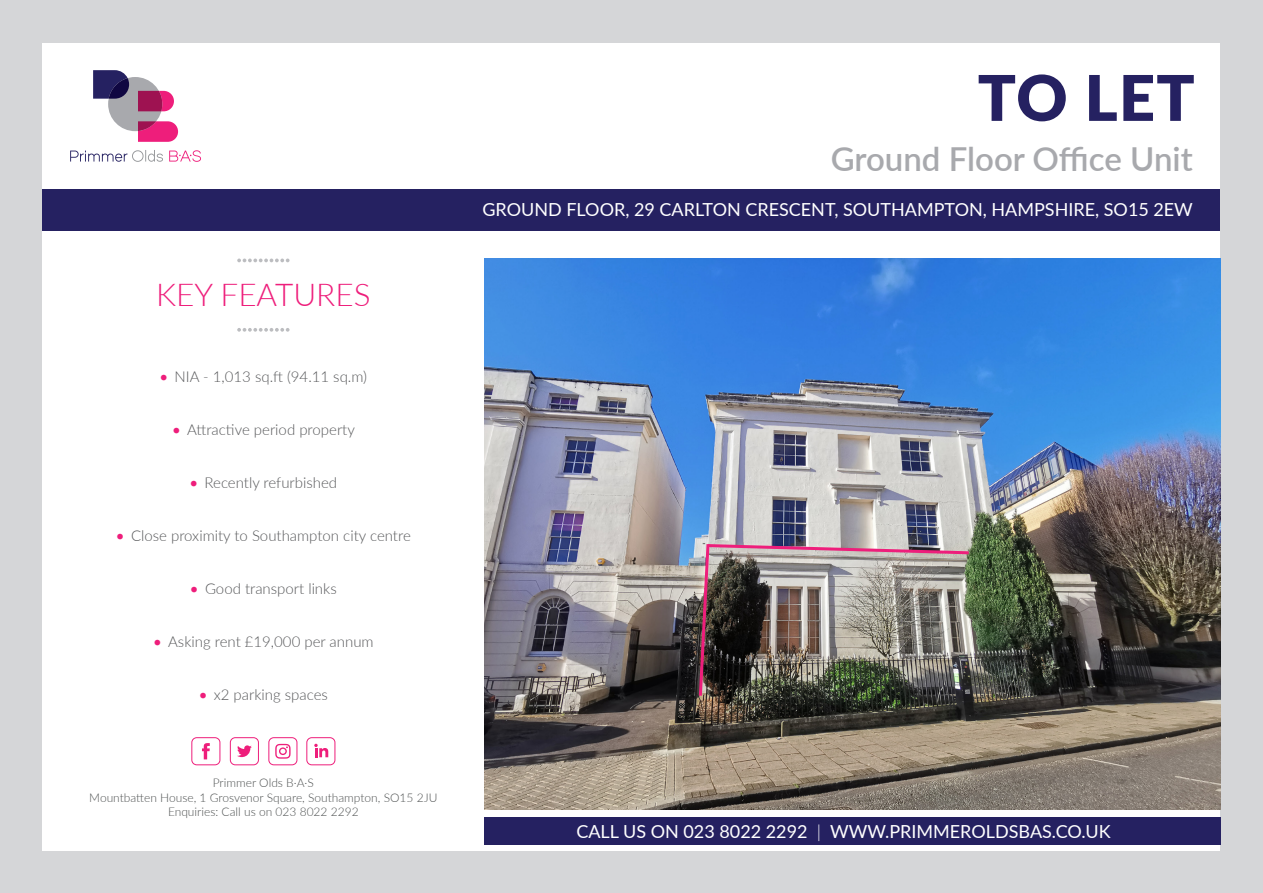
<style>
.page{position:relative;width:1263px;height:893px;background:#d5d6d8}
.page>*{position:absolute;margin:0;border:0;box-sizing:border-box;transform-origin:0 0}
.t1{font:900 63px "Lato";color:#252161}
.t2{font:600 33px "Lato";color:#a8a9ad}
.t3{font:300 31.5px "Lato";color:#ee1e7b}
.t4{font:18px "Lato";color:#fff}
.t5{font:300 15px "Lato";color:#57585a}
.t6{font:300 12px "Lato";color:#4f5252}
.s1{font-weight:400;color:#ee1e7b}
.s2{font-weight:300}
</style>
<div class="page">
<div style="left:43px;top:43px;width:1177px;height:807px;background:#fff"></div>
<img style="left:484px;top:259px;width:736px;height:550px">
<div style="left:108px;top:77px;width:54px;height:54px;background:#a8a9ad;border-radius:50%"></div>
<svg style="left:93px;top:70px;width:36px;height:29px"></svg>
<svg style="left:138px;top:91px;width:36px;height:20px"></svg>
<svg style="left:138px;top:121px;width:40px;height:21px"></svg>
<svg style="left:70px;top:150px;width:93px;height:12px"></svg>
<svg style="left:169px;top:150px;width:32px;height:12px"></svg>
<div style="left:43px;top:189px;width:1177px;height:42px;background:#252161"></div>
<div style="left:306px;top:737px;width:29px;height:28px;border:1px solid #ee1e7b;border-radius:5px"></div>
<svg style="left:314px;top:744px;width:14px;height:13px"></svg>
<div style="left:191px;top:737px;width:29px;height:28px;border:1px solid #ee1e7b;border-radius:5px"></div>
<svg style="left:202px;top:743px;width:8px;height:16px"></svg>
<div style="left:268px;top:737px;width:29px;height:28px;border:1px solid #ee1e7b;border-radius:5px"></div>
<svg style="left:275px;top:744px;width:16px;height:15px"></svg>
<div style="left:230px;top:737px;width:29px;height:28px;border:1px solid #ee1e7b;border-radius:5px"></div>
<svg style="left:237px;top:745px;width:15px;height:12px"></svg>
<svg style="left:237px;top:328px;width:53px;height:4px"></svg>
<svg style="left:237px;top:259px;width:53px;height:3px"></svg>
<div style="left:484px;top:817px;width:736px;height:28px;background:#252161"></div>
<img style="left:697px;top:541px;width:275px;height:158px">
<p class="t3" style="left:156px;top:273px;width:216px">KEY FEATURES</p>
<p class="t5" style="left:160px;top:366px;width:209px"><span class="s1">•</span> NIA - 1,013 sq.ft (94.11 sq.m)</p>
<p class="t5" style="left:172px;top:419px;width:184px"><span class="s1">•</span> Attractive period property</p>
<p class="t5" style="left:189px;top:472px;width:149px"><span class="s1">•</span> Recently refurbished</p>
<p class="t5" style="left:116px;top:525px;width:296px"><span class="s1">•</span> Close proximity to Southampton city centre</p>
<p class="t5" style="left:190px;top:578px;width:148px"><span class="s1">•</span> Good transport links</p>
<p class="t5" style="left:153px;top:631px;width:222px"><span class="s1">•</span> Asking rent £19,000 per annum</p>
<p class="t5" style="left:199px;top:684px;width:131px"><span class="s1">•</span> x2 parking spaces</p>
<p class="t6" style="left:213px;top:775px;width:103px">Primmer Olds B·A·S</p>
<p class="t6" style="left:89px;top:789px;width:350px">Mountbatten House, 1 Grosvenor Square, Southampton, SO15 2JU</p>
<p class="t6" style="left:168px;top:803px;width:192px">Enquiries: Call us on 023 8022 2292</p>
<p class="t1" style="left:978px;top:51px;width:218px">TO LET</p>
<p class="t2" style="left:831px;top:135px;width:364px">Ground Floor Office Unit</p>
<p class="t4" style="left:482px;top:197px;width:712px">GROUND FLOOR, 29 CARLTON CRESCENT, SOUTHAMPTON, HAMPSHIRE, SO15 2EW</p>
<p class="t4" style="left:576px;top:819px;width:536px">CALL US ON 023 8022 2292 <span class="s2">|</span> WWW.PRIMMEROLDSBAS.CO.UK</p>
</div>
